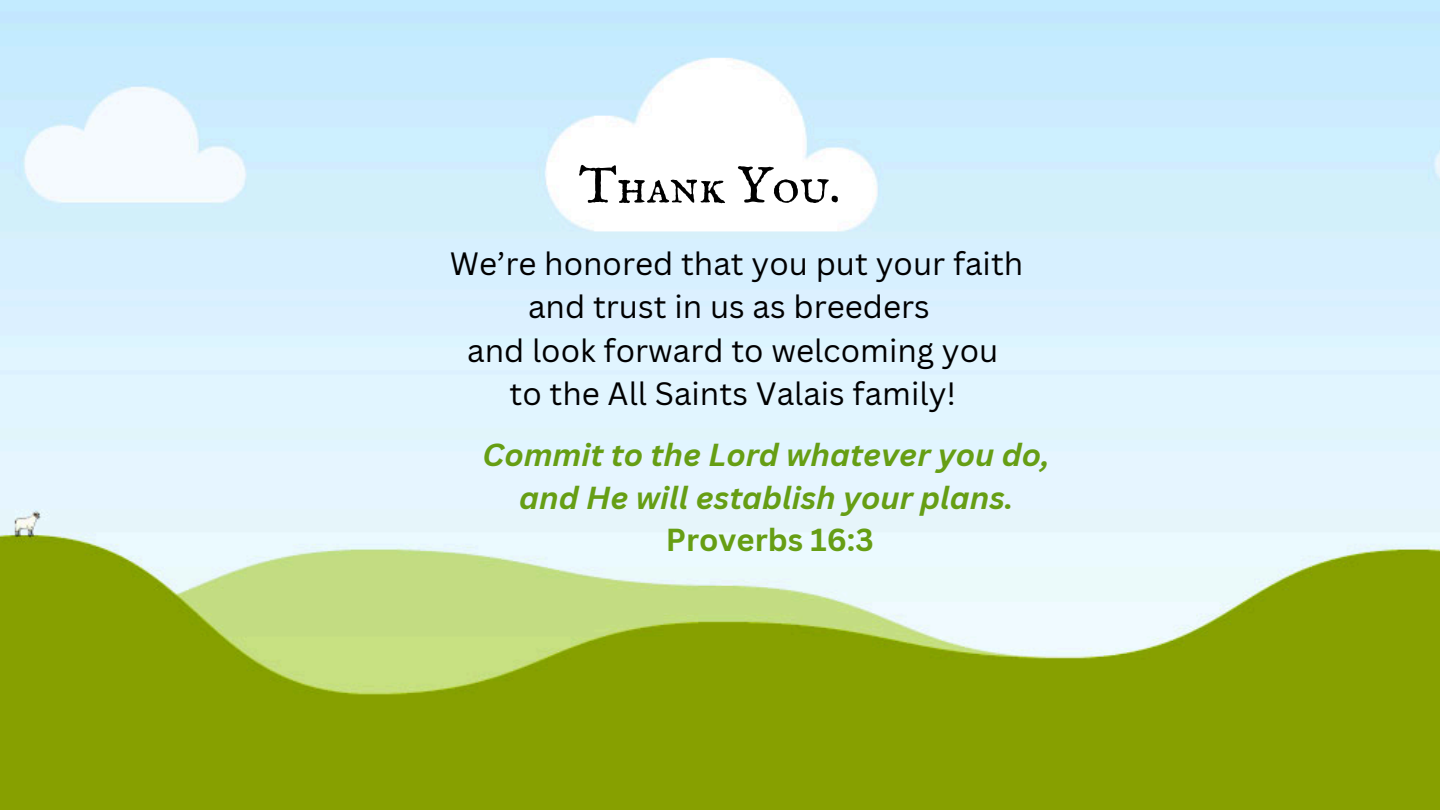
<style>
.page{position:relative;width:1440px;height:810px;background:#fff}
.page>*{position:absolute;margin:0;border:0;box-sizing:border-box;transform-origin:0 0}
.t1{font:52px "IM FELL English SC";color:#000}
.t2{font:31.4px "Canva Sans";color:#000}
.t3{font:italic 700 31px/42.8px "Canva Sans";color:#669e14;text-align:center}
.s1{font-style:normal}
</style>
<div class="page">
<img style="left:0;top:0;width:1440px;height:810px">
<h1 class="t1" style="left:579px;top:155px;width:263px">Thank You.</h1>
<p class="t2" style="left:450px;top:241px;width:575px">We’re honored that you put your faith</p>
<p class="t2" style="left:528px;top:285px;width:403px">and trust in us as breeders</p>
<p class="t2" style="left:467px;top:328px;width:533px">and look forward to welcoming you</p>
<p class="t2" style="left:509px;top:372px;width:448px">to the All Saints Valais family!</p>
<h2 class="t3" style="left:483px;top:432px;width:569px">Commit to the Lord whatever you do, and He will establish your plans.<br><span class="s1">Proverbs 16:3</span></h2>
</div>
